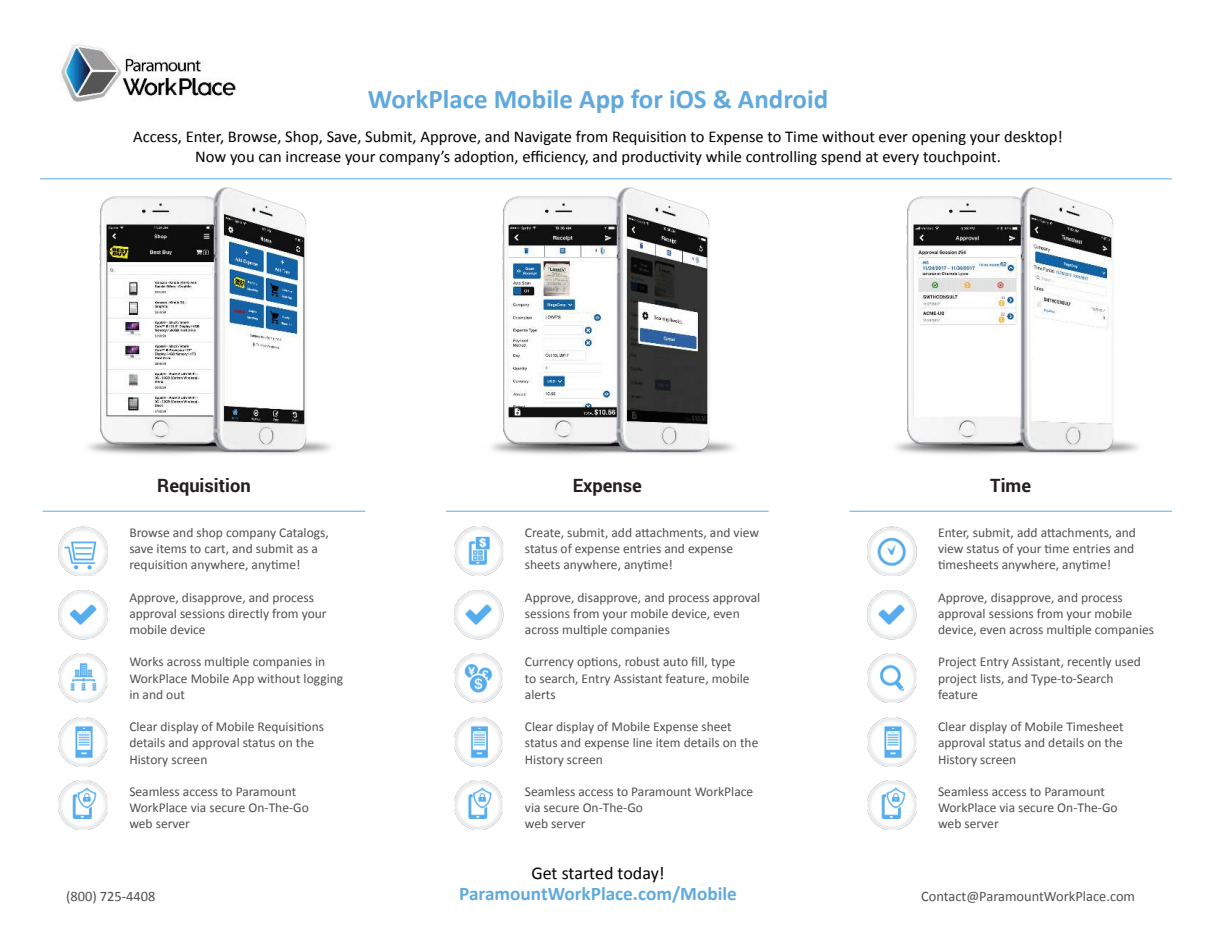
<style>
.page{position:relative;width:1215px;height:945px;background:#fff}
.page>*{position:absolute;margin:0;border:0;box-sizing:border-box;transform-origin:0 0}
.t1{font:700 27px "Calibri";color:#60a9dd}
.t2{font:700 19.2px "Calibri";color:#60a9dd}
.t3{font:700 18.3px "Roboto";color:#231f20}
.t4{font:18px "Calibri";letter-spacing:-.005em;color:#020202}
.t5{font:16.5px/19.8px "Calibri";color:#020202;text-align:center}
.t6{font:14.4px "Calibri";color:#4f5051}
.t7{font:13.5px/16.2px "Calibri";color:#4f5051}
</style>
<div class="page">
<img style="left:61px;top:43px;width:175px;height:59px">
<hr style="left:40px;top:179px;width:1132px;height:1px;background:#55acee">
<img style="left:491px;top:187px;width:244px;height:268px">
<hr style="left:446px;top:511px;width:323px;height:1px;background:#55acee">
<img style="left:454px;top:590px;width:49px;height:49px">
<img style="left:454px;top:654px;width:49px;height:49px">
<img style="left:454px;top:717px;width:49px;height:49px">
<img style="left:454px;top:527px;width:49px;height:49px">
<img style="left:454px;top:781px;width:49px;height:49px">
<img style="left:88px;top:187px;width:244px;height:268px">
<hr style="left:43px;top:511px;width:322px;height:1px;background:#55acee">
<img style="left:59px;top:590px;width:49px;height:49px">
<img style="left:59px;top:717px;width:48px;height:49px">
<img style="left:59px;top:654px;width:48px;height:49px">
<img style="left:59px;top:781px;width:48px;height:49px">
<img style="left:59px;top:527px;width:49px;height:49px">
<img style="left:895px;top:187px;width:244px;height:268px">
<hr style="left:849px;top:511px;width:323px;height:1px;background:#55acee">
<img style="left:867px;top:590px;width:49px;height:49px">
<img style="left:867px;top:717px;width:49px;height:49px">
<img style="left:867px;top:654px;width:49px;height:49px">
<img style="left:867px;top:781px;width:49px;height:49px">
<img style="left:867px;top:527px;width:49px;height:49px">
<h1 class="t1" style="left:368px;top:88px;width:462px">WorkPlace Mobile App for iOS &amp; Android</h1>
<p class="t5" style="left:133px;top:128px;width:931px">Access, Enter, Browse, Shop, Save, Submit, Approve, and Navigate from Requisition to Expense to Time without ever opening your desktop!<br>Now you can increase your company’s adoption, efficiency, and productivity while controlling spend at every touchpoint.</p>
<h3 class="t3" style="left:157px;top:478px;width:95px">Requisition</h3>
<p class="t7" style="left:129px;top:524px;width:201px">Browse and shop company Catalogs, save items to cart, and submit as a requisition anywhere, anytime!</p>
<p class="t7" style="left:129px;top:590px;width:199px">Approve, disapprove, and process approval sessions directly from your mobile device</p>
<p class="t7" style="left:129px;top:654px;width:215px">Works across multiple companies in<br>WorkPlace Mobile App without logging in and out</p>
<p class="t7" style="left:129px;top:719px;width:196px">Clear display of Mobile Requisitions details and approval status on the<br>History screen</p>
<p class="t7" style="left:129px;top:784px;width:181px">Seamless access to Paramount<br>WorkPlace via secure On-The-Go web server</p>
<h3 class="t3" style="left:573px;top:478px;width:71px">Expense</h3>
<p class="t7" style="left:525px;top:524px;width:236px">Create, submit, add attachments, and view status of expense entries and expense sheets anywhere, anytime!</p>
<p class="t7" style="left:525px;top:589px;width:237px">Approve, disapprove, and process approval sessions from your mobile device, even across multiple companies</p>
<p class="t7" style="left:525px;top:654px;width:226px">Currency options, robust auto fill, type to search, Entry Assistant feature, mobile alerts</p>
<p class="t7" style="left:525px;top:719px;width:235px">Clear display of Mobile Expense sheet status and expense line item details on the<br>History screen</p>
<p class="t7" style="left:525px;top:784px;width:230px">Seamless access to Paramount WorkPlace via secure On-The-Go<br>web server</p>
<h3 class="t4" style="left:531px;top:862px;width:135px">Get started today!</h3>
<h3 class="t3" style="left:990px;top:478px;width:42px">Time</h3>
<p class="t7" style="left:938px;top:525px;width:199px">Enter, submit, add attachments, and view status of your time entries and timesheets anywhere, anytime!</p>
<p class="t7" style="left:938px;top:590px;width:218px">Approve, disapprove, and process approval sessions from your mobile device, even across multiple companies</p>
<p class="t7" style="left:938px;top:654px;width:204px">Project Entry Assistant, recently used project lists, and Type-to-Search feature</p>
<p class="t7" style="left:938px;top:719px;width:187px;text-align:justify">Clear display of Mobile Timesheet approval status and details on the History screen</p>
<p class="t7" style="left:938px;top:784px;width:181px">Seamless access to Paramount<br>WorkPlace via secure On-The-Go web server</p>
<p class="t6" style="left:66px;top:891px;width:91px">(800) 725-4408</p>
<h2 class="t2" style="left:459px;top:886px;width:279px">ParamountWorkPlace.com/Mobile</h2>
<p class="t6" style="left:921px;top:887px;width:215px">Contact@ParamountWorkPlace.com</p>
</div>
